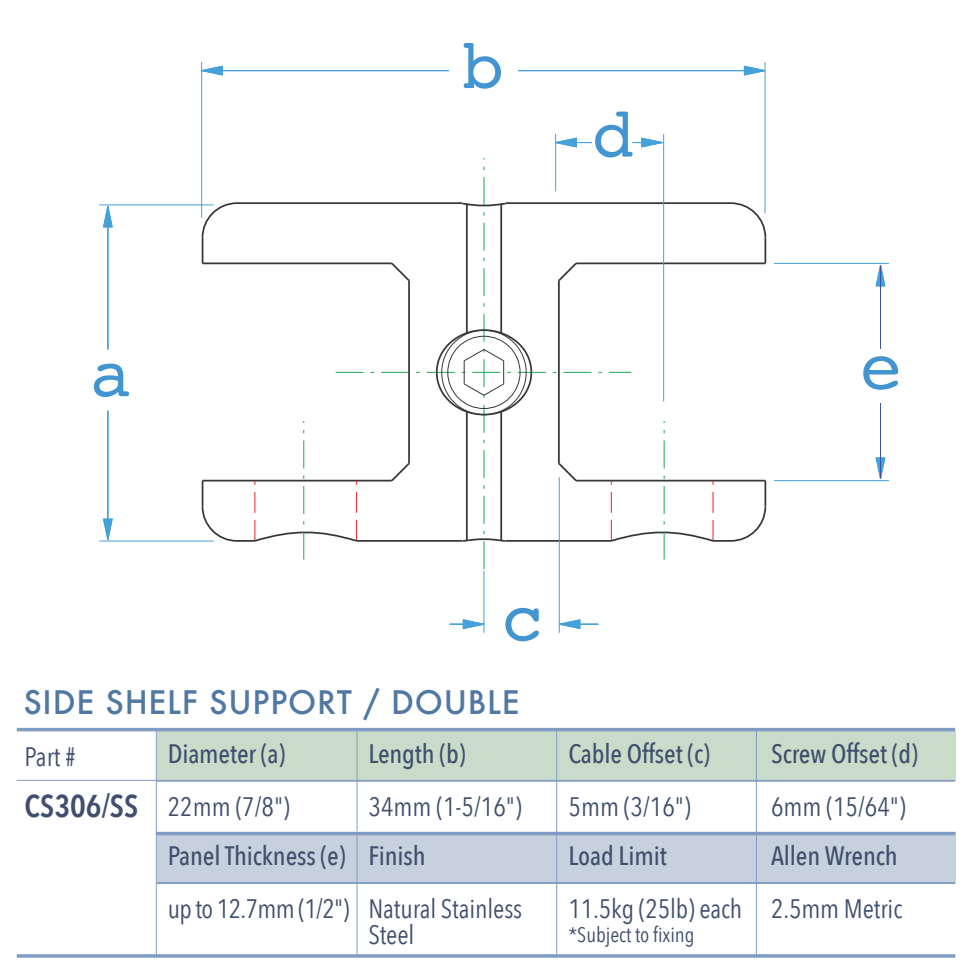
<style>
.page{position:relative;width:972px;height:972px;background:#fff}
.page>*{position:absolute;margin:0;border:0;box-sizing:border-box;transform-origin:0 0}
.t1{font:70.35px "Courier";color:#4295d1}
.t2{font:500 31.5px "Futura";letter-spacing:.025em;color:#5078a2}
.t3{font:600 31.5px "Avenir Next Condensed";color:#404f6e}
.t4{font:26.6px/26.2px "Avenir Next Condensed";letter-spacing:-.005em;color:#404f6e}
.t5{font:500 26.6px "Avenir Next Condensed";letter-spacing:-.005em;color:#404f6e}
.t6{font:21px "Avenir Next Condensed";letter-spacing:-.005em;color:#404f6e}
</style>
<div class="page">
<div style="left:157px;top:832px;width:797px;height:49px;background:#c7d1dd"></div>
<div style="left:157px;top:730px;width:797px;height:49px;background:#cbdbc9"></div>
<svg style="left:17px;top:727px;width:937px;height:4px;background:#9cb1d0"></svg>
<hr style="left:17px;top:780px;width:937px;height:1px;background:#819cc4">
<hr style="left:157px;top:780px;width:798px;height:1px;background:#819cc4">
<hr style="left:156px;top:729px;width:1px;height:103px;background:#819cc4">
<hr style="left:356px;top:729px;width:1px;height:102px;background:#819cc4">
<hr style="left:556px;top:729px;width:1px;height:103px;background:#819cc4">
<hr style="left:755px;top:729px;width:1px;height:103px;background:#819cc4">
<svg style="left:157px;top:831px;width:798px;height:4px;background:#9ab0cf"></svg>
<hr style="left:157px;top:882px;width:798px;height:1px;background:#819cc4">
<hr style="left:156px;top:831px;width:1px;height:124px;background:#819cc4">
<hr style="left:356px;top:831px;width:1px;height:123px;background:#819cc4">
<hr style="left:556px;top:831px;width:1px;height:124px;background:#819cc4">
<hr style="left:755px;top:831px;width:1px;height:124px;background:#819cc4">
<hr style="left:17px;top:954px;width:938px;height:3px;background:#819cc4">
<svg style="left:559px;top:619px;width:39px;height:9px"></svg>
<hr style="left:559px;top:624px;width:39px;height:1px;background:#45a1d9">
<svg style="left:449px;top:619px;width:36px;height:9px"></svg>
<hr style="left:449px;top:624px;width:35px;height:1px;background:#45a1d9">
<hr style="left:558px;top:477px;width:1px;height:155px;background:#45a1d9">
<hr style="left:483px;top:570px;width:1px;height:62px;background:#45a1d9">
<svg style="left:202px;top:66px;width:247px;height:9px"></svg>
<hr style="left:201px;top:70px;width:247px;height:1px;background:#45a1d9">
<svg style="left:518px;top:66px;width:248px;height:9px"></svg>
<hr style="left:518px;top:70px;width:246px;height:1px;background:#45a1d9">
<hr style="left:201px;top:62px;width:1px;height:156px;background:#45a1d9">
<hr style="left:764px;top:62px;width:1px;height:151px;background:#45a1d9">
<svg style="left:556px;top:138px;width:35px;height:9px"></svg>
<hr style="left:555px;top:142px;width:36px;height:1px;background:#45a1d9">
<svg style="left:635px;top:138px;width:28px;height:9px"></svg>
<hr style="left:631px;top:142px;width:31px;height:1px;background:#45a1d9">
<hr style="left:555px;top:134px;width:1px;height:57px;background:#45a1d9">
<hr style="left:663px;top:134px;width:1px;height:267px;background:#45a1d9">
<svg style="left:103px;top:206px;width:9px;height:143px"></svg>
<hr style="left:107px;top:206px;width:1px;height:143px;background:#45a1d9">
<svg style="left:103px;top:410px;width:9px;height:130px"></svg>
<hr style="left:107px;top:411px;width:1px;height:128px;background:#45a1d9">
<hr style="left:99px;top:540px;width:115px;height:1px;background:#45a1d9">
<hr style="left:99px;top:205px;width:115px;height:1px;background:#45a1d9">
<svg style="left:875px;top:265px;width:9px;height:84px"></svg>
<hr style="left:879px;top:265px;width:1px;height:84px;background:#3a54a4">
<svg style="left:875px;top:403px;width:9px;height:76px"></svg>
<hr style="left:879px;top:403px;width:1px;height:75px;background:#3a54a4">
<hr style="left:773px;top:480px;width:115px;height:1px;background:#45a1d9">
<hr style="left:773px;top:263px;width:115px;height:1px;background:#45a1d9">
<svg style="left:201px;top:158px;width:566px;height:411px"></svg>
<h1 class="t1" style="left:461px;top:11px;width:44px">b</h1>
<h1 class="t1" style="left:592px;top:80px;width:44px">d</h1>
<h1 class="t1" style="left:89px;top:319px;width:44px">a</h1>
<h1 class="t1" style="left:859px;top:312px;width:44px">e</h1>
<h1 class="t1" style="left:502px;top:564px;width:44px">c</h1>
<p class="t2" style="left:23px;top:680px;width:497px">SIDE SHELF SUPPORT / DOUBLE</p>
<p class="t5" style="left:168px;top:737px;width:119px">Diameter (a)</p>
<p class="t4" style="left:168px;top:792px;width:124px">22mm (7/8")</p>
<p class="t5" style="left:368px;top:737px;width:98px">Length (b)</p>
<p class="t4" style="left:368px;top:792px;width:155px">34mm (1-5/16")</p>
<p class="t4" style="left:25px;top:741px;width:52px">Part #</p>
<p class="t3" style="left:25px;top:778px;width:115px">CS306/SS</p>
<p class="t5" style="left:168px;top:839px;width:179px">Panel Thickness (e)</p>
<p class="t4" style="left:168px;top:894px;width:183px">up to 12.7mm (1/2")</p>
<p class="t5" style="left:368px;top:839px;width:59px">Finish</p>
<p class="t4" style="left:368px;top:894px;width:155px">Natural Stainless<br>Steel</p>
<p class="t5" style="left:568px;top:737px;width:143px">Cable Offset (c)</p>
<p class="t4" style="left:568px;top:792px;width:124px">5mm (3/16")</p>
<p class="t5" style="left:568px;top:839px;width:100px">Load Limit</p>
<p class="t4" style="left:568px;top:894px;width:175px">11.5kg (25lb) each</p>
<p class="t6" style="left:568px;top:917px;width:127px">*Subject to fixing</p>
<p class="t5" style="left:770px;top:737px;width:148px">Screw Offset (d)</p>
<p class="t4" style="left:770px;top:792px;width:136px">6mm (15/64")</p>
<p class="t5" style="left:770px;top:839px;width:128px">Allen Wrench</p>
<p class="t4" style="left:770px;top:894px;width:133px">2.5mm Metric</p>
</div>
